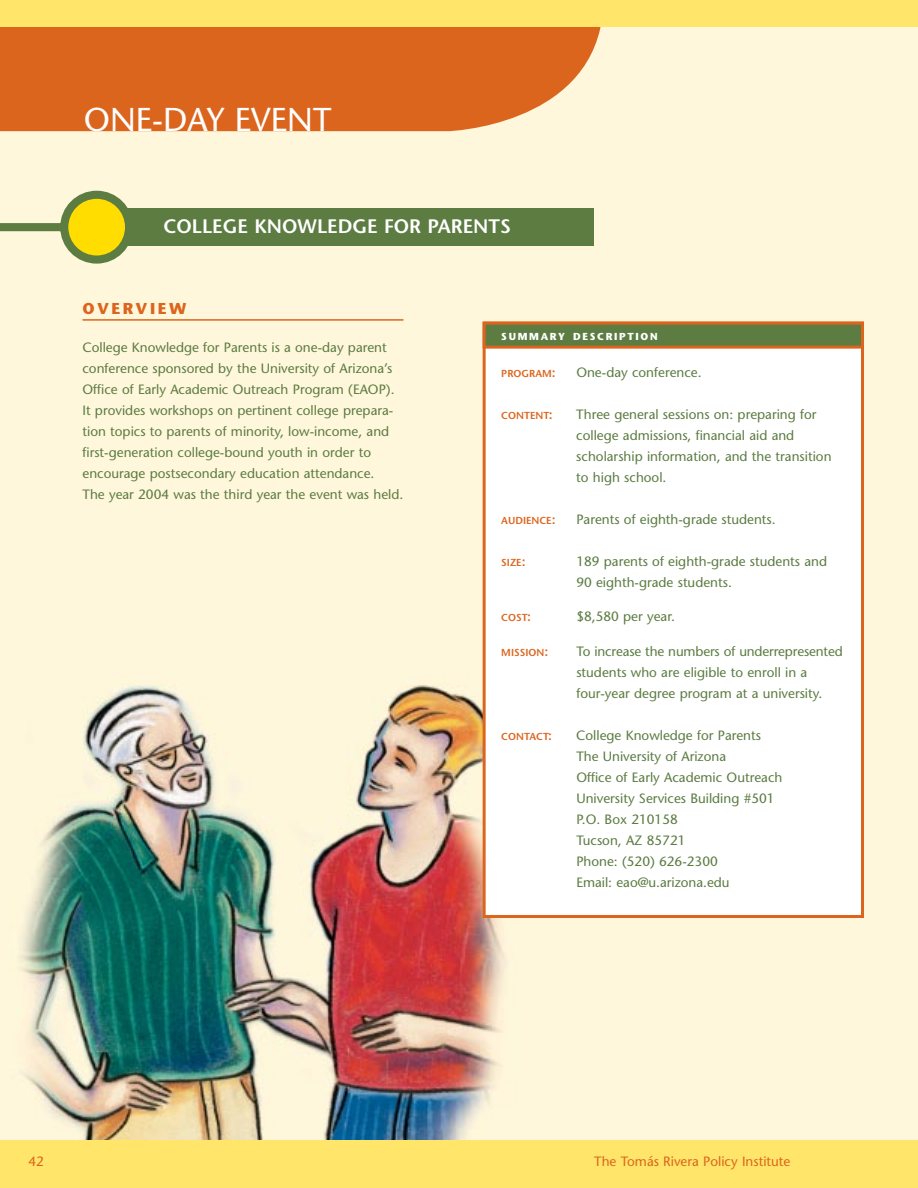
<style>
.page{position:relative;width:918px;height:1188px;background:#fff7dc}
.page>*{position:absolute;margin:0;border:0;box-sizing:border-box;transform-origin:0 0}
.t1{font:33px "Stone Sans";color:#fff}
.t2{font:600 19.5px "Stone Sans";color:#fff}
.t3{font:700 15.75px "Stone Sans";letter-spacing:.17em;color:#dc651d}
.t4{font:13.5px/21px "Stone Sans";color:#5c7c42}
.t5{font:13.5px "Stone Sans";color:#dc651d}
.t6{font:600 10.2px "Stone Sans";color:#dc651d}
.t7{font:700 10.2px "Stone Sans";letter-spacing:.17em;color:#fff}
.s1{font-size:13.5px}
</style>
<div class="page">
<div style="left:0;top:27px;width:601px;height:104px;background:#dc651d"></div>
<img style="left:0;top:674px;width:540px;height:467px">
<div style="left:113px;top:208px;width:481px;height:38px;background:#5c7c42"></div>
<svg style="left:0;top:190px;width:128px;height:74px"></svg>
<hr style="left:82px;top:319px;width:322px;height:2px;background:#dc651d">
<div style="left:484px;top:323px;width:378px;height:593px;background:#fff"></div>
<div style="left:483px;top:322px;width:381px;height:596px;border:3px solid #dc651d"></div>
<div style="left:484px;top:323px;width:378px;height:24px;background:#5c7c42"></div>
<div style="left:483px;top:322px;width:381px;height:27px;border:3px solid #dc651d"></div>
<div style="left:0;top:1141px;width:918px;height:47px;background:#ffe56a"></div>
<div style="left:0;top:0;width:918px;height:27px;background:#ffe56a"></div>
<h1 class="t1" style="left:84px;top:107px;width:249px">ONE-DAY EVENT</h1>
<h2 class="t2" style="left:163px;top:219px;width:349px">COLLEGE KNOWLEDGE FOR PARENTS</h2>
<p class="t3" style="left:82px;top:302px;width:106px">OVERVIEW</p>
<p class="t4" style="left:82px;top:338px;width:322px">College Knowledge for Parents is a one-day parent conference sponsored by the University of Arizona’s Office of Early Academic Outreach Program (EAOP).<br>It provides workshops on pertinent college prepara&shy;tion topics to parents of minority, low-income, and first-generation college-bound youth in order to encourage postsecondary education attendance.<br>The year 2004 was the third year the event was held.</p>
<p class="t7" style="left:501px;top:332px;width:158px">SUMMARY DESCRIPTION</p>
<p class="t6" style="left:501px;top:370px;width:56px">PROGRAM<span class="s1">:</span></p>
<p class="t4" style="left:576px;top:363px;width:127px">One-day conference.</p>
<p class="t6" style="left:501px;top:412px;width:53px">CONTENT<span class="s1">:</span></p>
<p class="t4" style="left:576px;top:405px;width:257px">Three general sessions on: preparing for college admissions, financial aid and scholarship information, and the transition to high school.</p>
<p class="t6" style="left:501px;top:517px;width:56px">AUDIENCE<span class="s1">:</span></p>
<p class="t4" style="left:576px;top:510px;width:201px">Parents of eighth-grade students.</p>
<p class="t6" style="left:501px;top:559px;width:26px">SIZE<span class="s1">:</span></p>
<p class="t4" style="left:576px;top:552px;width:252px">189 parents of eighth-grade students and<br>90 eighth-grade students.</p>
<p class="t6" style="left:501px;top:614px;width:31px">COST<span class="s1">:</span></p>
<p class="t4" style="left:576px;top:608px;width:100px">$8,580 per year.</p>
<p class="t6" style="left:501px;top:648px;width:48px">MISSION<span class="s1">:</span></p>
<p class="t4" style="left:576px;top:642px;width:268px">To increase the numbers of underrepresented students who are eligible to enroll in a four-year degree program at a university.</p>
<p class="t6" style="left:501px;top:732px;width:52px">CONTACT<span class="s1">:</span></p>
<p class="t4" style="left:576px;top:726px;width:208px">College Knowledge for Parents<br>The University of Arizona<br>Office of Early Academic Outreach<br>University Services Building #501<br>P.O. Box 210158<br>Tucson, AZ 85721<br>Phone: (520) 626-2300<br>Email: eao@u.arizona.edu</p>
<p class="t5" style="left:29px;top:1156px;width:17px">42</p>
<p class="t5" style="left:594px;top:1156px;width:198px">The Tomás Rivera Policy Institute</p>
</div>
